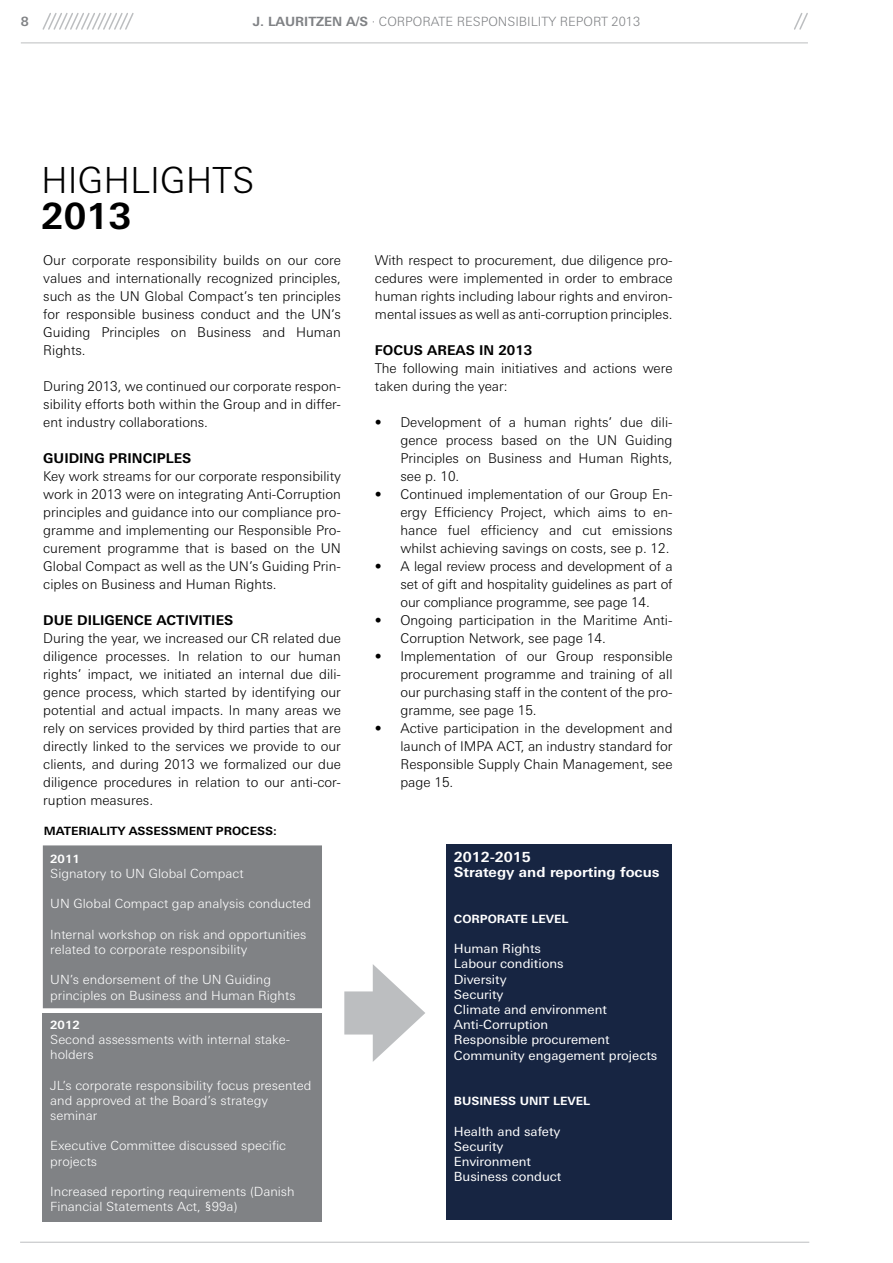
<style>
.page{position:relative;width:893px;height:1263px;background:#fff}
.page>*{position:absolute;margin:0;border:0;box-sizing:border-box;transform-origin:0 0}
.t1{font:300 36px "Univers Next Pro";color:#000}
.t2{font:700 36px "Univers Next Pro";color:#000}
.t3{font:700 13.95px/15.1px "Univers Next Pro";color:#fff}
.t4{font:300 13.5px/18px "Univers Next Pro";color:#000;text-align:justify}
.t5{font:700 13.5px "Univers Next Pro";color:#000}
.t6{font:300 12.75px "Univers Next Pro";color:#808285}
.t7{font:700 12.75px "Univers Next Pro";color:#808285}
.t8{font:300 12.6px/15.1px "Univers Next Pro";color:#fff}
.t9{font:12.6px/15.1px "Univers Next Pro";color:#fff}
.t10{font:700 11.4px "Univers Next Pro";color:#fff}
.t11{font:700 11.4px "Univers Next Pro";color:#000}
.s1{font-weight:700}
</style>
<div class="page">
<hr style="left:21px;top:43px;width:787px;height:1px;background:#bcbec0">
<svg style="left:42px;top:13px;width:92px;height:17px"></svg>
<svg style="left:794px;top:13px;width:14px;height:17px"></svg>
<div style="left:43px;top:845px;width:279px;height:163px;background:#808285"></div>
<div style="left:43px;top:1013px;width:279px;height:208px;background:#808285"></div>
<div style="left:446px;top:844px;width:226px;height:376px;background:#172542"></div>
<div style="left:344px;top:991px;width:45px;height:43px;background:#bcbec0"></div>
<svg style="left:373px;top:964px;width:52px;height:98px"></svg>
<hr style="left:20px;top:1242px;width:789px;height:1px;background:#bcbec0">
<p class="t7" style="left:21px;top:14px;width:10px">8</p>
<p class="t6" style="left:253px;top:14px;width:389px"><span class="s1">J. LAURITZEN A/S</span> · corporate responsibility R eport 2013</p>
<h1 class="t1" style="left:41px;top:160px;width:215px">highlights</h1>
<h1 class="t2" style="left:41px;top:195px;width:92px">2013</h1>
<p class="t4" style="left:43px;top:251px;width:299px">Our corporate responsibility builds on our core values and internationally recognized principles, such as the UN Global Compact’s ten principles for responsible business conduct and the UN ’s Guiding Principles on Business and H uman Rights.</p>
<p class="t4" style="left:43px;top:377px;width:299px">During 2013, we continued our corporate respon&shy;sibility efforts both within the Group and in differ&shy;ent industry collaborations.</p>
<p class="t5" style="left:43px;top:450px;width:75px">GUIDING PRINCIP</p>
<p class="t5" style="left:166px;top:450px;width:27px">LES</p>
<p class="t4" style="left:43px;top:467px;width:299px;text-align:left">Key work streams for our corporate responsibility work in 2013 were on integrating Anti-Corruption principles and guidance into our compliance pro&shy;gramme and implementing our Responsible Pro&shy;curement programme that is based on the UN Global Compact as well as the UN ’s Guiding Prin&shy;ciples on Business and H uman Rights.</p>
<p class="t5" style="left:43px;top:612px;width:82px">DUE DI LIGENCE</p>
<p class="t5" style="left:156px;top:612px;width:9px">ACTI</p>
<p class="t5" style="left:189px;top:612px;width:17px">VITIE</p>
<p class="t5" style="left:224px;top:612px;width:11px">S</p>
<p class="t4" style="left:43px;top:629px;width:299px">During the year, we increased our CR related due diligence processes. I n relation to our human rights’ impact, we initiated an internal due dili&shy;gence process, which started by identifying our potential and actual impacts. I n many areas we rely on services provided by third parties that are directly linked to the services we provide to our clients, and during 2013 we formalized our due diligence procedures in relation to our anti-cor&shy;ruption measures.</p>
<p class="t11" style="left:44px;top:824px;width:127px">MATERIALITY ASS ESSM</p>
<p class="t11" style="left:189px;top:824px;width:89px">ENT PROCESS :</p>
<p class="t10" style="left:50px;top:852px;width:31px">2011</p>
<p class="t8" style="left:50px;top:866px;width:195px">Signatory to UN Global Compact</p>
<p class="t8" style="left:50px;top:896px;width:262px">UN Global Compact gap analysis conducted</p>
<p class="t8" style="left:50px;top:926px;width:258px">I nternal workshop on risk and opportunities related to corporate responsibility</p>
<p class="t8" style="left:50px;top:972px;width:247px">UN ’s endorsement of the UN Guiding principles on Business and H uman Rights</p>
<p class="t10" style="left:50px;top:1018px;width:31px">2012</p>
<p class="t8" style="left:50px;top:1032px;width:241px">Second assessments with internal stake&shy;holders</p>
<p class="t8" style="left:50px;top:1077px;width:263px">JL’s corporate responsibility focus presented and approved at the Board’s strategy seminar</p>
<p class="t8" style="left:50px;top:1138px;width:237px">Executive Committee discussed specific projects</p>
<p class="t8" style="left:50px;top:1184px;width:246px">I ncreased reporting requirements (Danish<br>Financial Statements Act, §99a)</p>
<p class="t4" style="left:375px;top:251px;width:299px">With respect to procurement, due diligence pro&shy;cedures were implemented in order to embrace human rights including labour rights and environ&shy;mental issues as well as anti-corruption principles.</p>
<p class="t5" style="left:375px;top:342px;width:19px">FOCU</p>
<p class="t5" style="left:414px;top:342px;width:25px">S AREA</p>
<p class="t5" style="left:466px;top:342px;width:68px">S IN 2013</p>
<p class="t4" style="left:375px;top:359px;width:299px">The following main initiatives and actions were taken during the year:</p>
<p class="t4" style="left:400px;top:413px;width:274px;text-indent:-25px">• Development of a human rights’ due dili&shy;gence process based on the UN</p>
<p class="t4" style="left:400px;top:431px;width:274px;text-indent:225px">Guiding Principles on Business and H uman Rights, see p. 10.</p>
<p class="t4" style="left:400px;top:485px;width:274px;text-indent:-26px">• Continued implementation of our Group En&shy;ergy Efficiency Project, which aims to en&shy;hance fuel efficiency and cut emissions whilst achieving savings on costs, see p. 12.</p>
<p class="t4" style="left:400px;top:557px;width:274px;text-indent:-25px">• A legal review process and development of a set of gift and hospitality guidelines as part of our compliance programme, see page 14.</p>
<p class="t4" style="left:400px;top:611px;width:274px;text-indent:-26px">• Ongoing participation in the Maritime Anti-<br>Corruption N etwork, see page 14.</p>
<p class="t4" style="left:400px;top:647px;width:274px;text-indent:-26px">• Implementation of our Group responsible procurement programme and training of all our purchasing staff in the content of the pro&shy;gramme, see page 15.</p>
<p class="t4" style="left:400px;top:719px;width:274px;text-indent:-26px">• Active participation in the development and launch of IMPA</p>
<p class="t4" style="left:400px;top:737px;width:274px;text-indent:96px">ACT, an industry standard for Responsible Supply Chain Management, see page 15.</p>
<p class="t3" style="left:454px;top:849px;width:207px">2012-2015<br>STRATEGY AND REPORTING FOCUS</p>
<p class="t10" style="left:454px;top:912px;width:115px">CORPORATE LEVEL</p>
<p class="t9" style="left:454px;top:941px;width:205px">H uman Rights<br>Labour conditions<br>Diversity<br>Security<br>Climate and environment<br>Anti-Corruption<br>Responsible procurement<br>Community engagement projects</p>
<p class="t10" style="left:454px;top:1094px;width:137px">BUSINESS UNIT LEVEL</p>
<p class="t9" style="left:454px;top:1124px;width:109px">H ealth and safety<br>Security<br>Environment<br>Business conduct</p>
</div>
